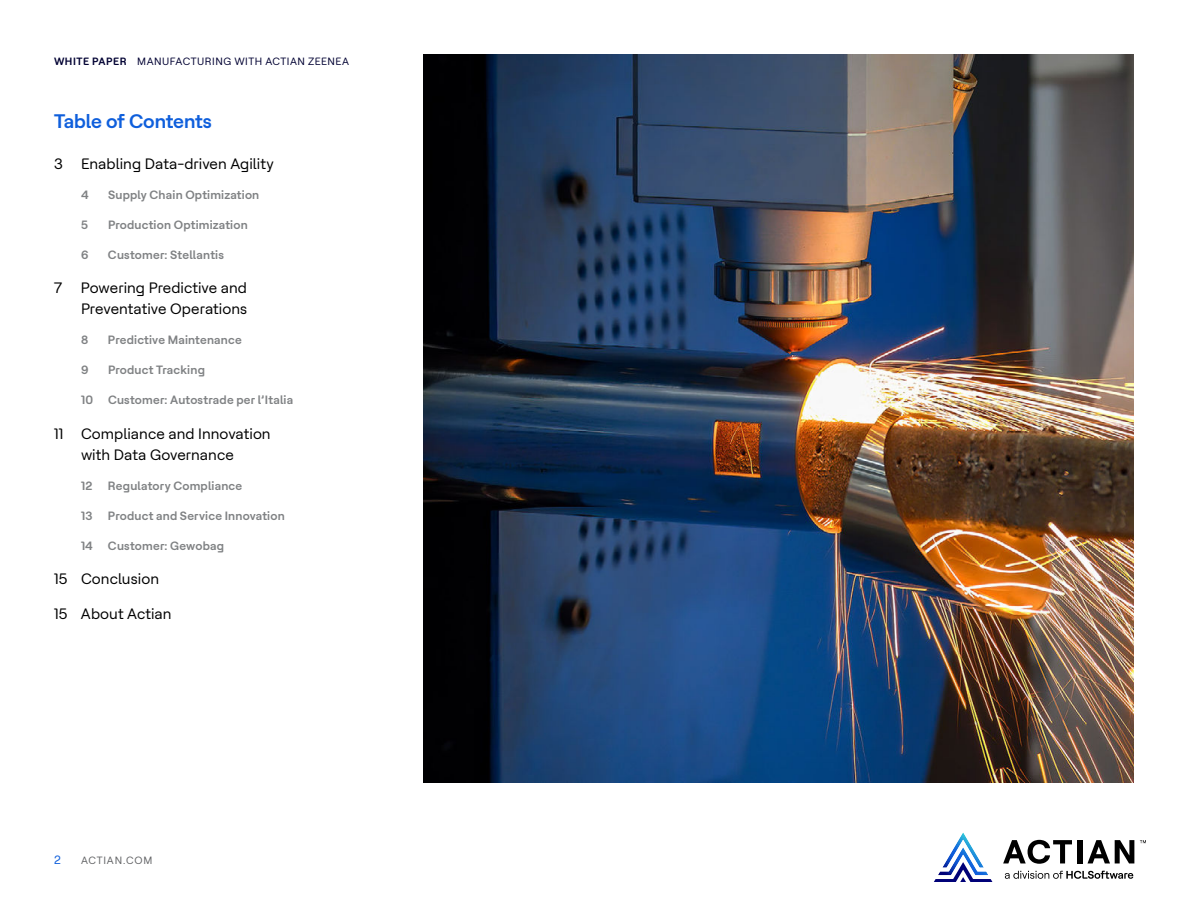
<style>
.page{position:relative;width:1188px;height:918px;background:#fff}
.page>*{position:absolute;margin:0;border:0;box-sizing:border-box;transform-origin:0 0}
.t1{font:700 19.5px "HCL Tech Roobert";letter-spacing:-.01em;color:#0f5fdc}
.t2{font:15px/21px "HCL Tech Roobert";letter-spacing:.005em;color:#000}
.t3{font:700 12px "HCL Tech Roobert";letter-spacing:.015em;color:#808284}
.t4{font:12px "HCL Tech Roobert";color:#0f5fdc}
.t5{font:10.5px "HCL Tech Roobert";letter-spacing:.05em;color:#000032}
.t6{font:10.5px "HCL Tech Roobert";letter-spacing:.08em;color:#636466}
.s1{font-weight:700}
</style>
<div class="page">
<svg style="left:1005px;top:871px;width:128px;height:8px"></svg>
<svg style="left:1003px;top:840px;width:69px;height:24px"></svg>
<div style="left:1077px;top:840px;width:5px;height:23px;background:#000"></div>
<svg style="left:1088px;top:840px;width:46px;height:23px"></svg>
<svg style="left:1140px;top:840px;width:6px;height:3px"></svg>
<svg style="left:934px;top:832px;width:59px;height:50px"></svg>
<img style="left:423px;top:54px;width:711px;height:729px">
<p class="t5" style="left:54px;top:56px;width:297px"><span class="s1">WHITE PAPER</span> MANUFACTURING WITH ACTIAN ZEENEA</p>
<h1 class="t1" style="left:54px;top:112px;width:160px">Table of Contents</h1>
<p class="t2" style="left:54px;top:154px;width:221px">3 Enabling Data-driven Agility</p>
<p class="t3" style="left:81px;top:189px;width:9px">4</p>
<p class="t3" style="left:108px;top:189px;width:153px">Supply Chain Optimization</p>
<p class="t3" style="left:81px;top:219px;width:8px">5</p>
<p class="t3" style="left:108px;top:219px;width:141px">Production Optimization</p>
<p class="t3" style="left:81px;top:249px;width:9px">6</p>
<p class="t3" style="left:108px;top:249px;width:118px">Customer: Stellantis</p>
<p class="t2" style="left:54px;top:278px;width:10px">7</p>
<p class="t2" style="left:81px;top:278px;width:168px">Powering Predictive and<br>Preventative Operations</p>
<p class="t3" style="left:81px;top:335px;width:9px">8</p>
<p class="t3" style="left:108px;top:335px;width:135px">Predictive Maintenance</p>
<p class="t3" style="left:81px;top:365px;width:9px">9</p>
<p class="t3" style="left:108px;top:365px;width:98px">Product Tracking</p>
<p class="t3" style="left:81px;top:395px;width:214px">10 Customer: Autostrade per l’Italia</p>
<p class="t2" style="left:81px;top:424px;width:191px;text-indent:-27px">11 Compliance and Innovation with Data Governance</p>
<p class="t3" style="left:81px;top:480px;width:13px">12</p>
<p class="t3" style="left:108px;top:480px;width:136px">Regulatory Compliance</p>
<p class="t3" style="left:81px;top:510px;width:13px">13</p>
<p class="t3" style="left:108px;top:510px;width:178px">Product and Service Innovation</p>
<p class="t3" style="left:81px;top:540px;width:13px">14</p>
<p class="t3" style="left:108px;top:540px;width:118px">Customer: Gewobag</p>
<p class="t2" style="left:54px;top:569px;width:107px">15 Conclusion</p>
<p class="t2" style="left:54px;top:604px;width:119px">15 About Actian</p>
<p class="t4" style="left:54px;top:854px;width:8px">2</p>
<p class="t6" style="left:81px;top:856px;width:73px">ACTIAN.COM</p>
</div>
